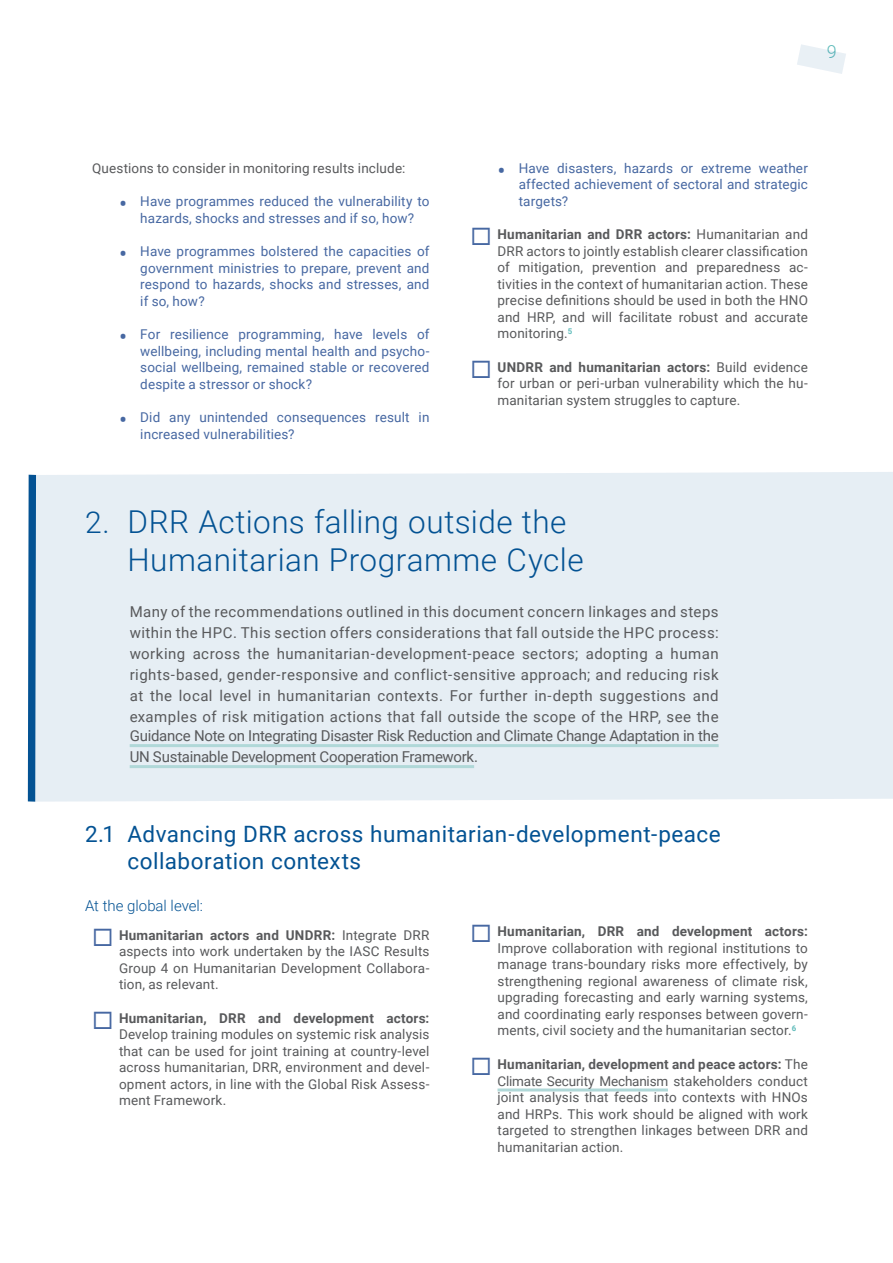
<style>
.page{position:relative;width:893px;height:1263px;background:#fff}
.page>*{position:absolute;margin:0;border:0;box-sizing:border-box;transform-origin:0 0}
.t1{font:300 31.5px/37.8px "Roboto";letter-spacing:.015em;color:#035293}
.t2{font:22.5px/27px "Roboto";letter-spacing:.02em;color:#035293}
.t3{font:300 18px "Roboto";color:#5ebbba}
.t4{font:15px/21px "Roboto";letter-spacing:-.015em;color:#58595b;text-align:justify}
.t5{font:300 15px "Roboto";color:#035293}
.t6{font:13.5px/16.5px "Roboto";letter-spacing:.01em;color:#58595b;text-align:justify}
.t7{font:13.5px/16.5px "Roboto";letter-spacing:.01em;color:#4768a2;text-align:justify}
.s1{font-size:24px}
.s2{color:#4768a2}
.s3{font-weight:700}
.s4{font-size:30px}
</style>
<div class="page">
<svg style="left:797px;top:44px;width:49px;height:30px"></svg>
<svg style="left:28px;top:475px;width:7px;height:327px;background:#0c5897"></svg>
<div style="left:35px;top:472px;width:858px;height:330px;background:#e6eef4"></div>
<hr style="left:130px;top:744px;width:589px;height:3px;background:#b0d8d8">
<hr style="left:130px;top:765px;width:344px;height:3px;background:#b0d8d8">
<hr style="left:497px;top:1088px;width:171px;height:3px;background:#b0d8d8">
<h3 class="t3" style="left:827px;top:39px;width:11px">9</h3>
<p class="t6" style="left:92px;top:159px;width:315px">Questions to consider in monitoring results include:</p>
<p class="t7" style="left:119px;top:193px;width:312px;text-align:center"><span class="s1">•</span> Have programmes reduced the vulnerability to hazards, shocks and stresses and if so, how?</p>
<p class="t7" style="left:140px;top:243px;width:291px;text-indent:-21px"><span class="s1">•</span> Have programmes bolstered the capacities of government ministries to prepare, prevent and respond to hazards, shocks and stresses, and if so, how?</p>
<p class="t7" style="left:140px;top:326px;width:291px;text-indent:-21px"><span class="s1">•</span> For resilience programming, have levels of wellbeing, including mental health and psycho&shy;social wellbeing, remained stable or recovered despite a stressor or shock?</p>
<p class="t7" style="left:140px;top:409px;width:291px;text-indent:-21px"><span class="s1">•</span> Did any unintended consequences result in increased vulnerabilities?</p>
<p class="t7" style="left:519px;top:159px;width:291px;text-indent:-21px"><span class="s1">•</span> Have disasters, hazards or extreme weather affected achievement of sectoral and strategic targets?</p>
<p class="t6" style="left:497px;top:226px;width:312px;text-indent:-27px"><span class="s2">◻</span> <span class="s3">Humanitarian and DRR actors:</span> Humanitarian and DRR actors to jointly establish clearer classification of mitigation, prevention and preparedness ac&shy;tivities in the context of humanitarian action. These precise definitions should be used in both the HNO and HRP, and will facilitate robust and accurate monitoring.<sup>5</sup></p>
<p class="t6" style="left:497px;top:358px;width:312px;text-indent:-27px"><span class="s2">◻</span> <span class="s3">UNDRR and humanitarian actors:</span> Build evidence for urban or peri-urban vulnerability which the hu&shy;manitarian system struggles to capture.</p>
<h1 class="t1" style="left:128px;top:502px;width:458px;text-indent:-43px"><span class="s4">2.</span> DRR Actions falling outside the<br>Humanitarian Programme Cycle</h1>
<p class="t4" style="left:130px;top:600px;width:590px">Many of the recommendations outlined in this document concern linkages and steps within the HPC. This section offers considerations that fall outside the HPC process: working across the humanitarian-development-peace sectors; adopting a human rights-based, gender-responsive and conflict-sensitive approach; and reducing risk at the local level in humanitarian contexts. For further in-depth suggestions and examples of risk mitigation actions that fall outside the scope of the HRP, see the</p>
<p class="t4" style="left:130px;top:725px;width:590px">Guidance Note on Integrating Disaster Risk Reduction and Climate Change Adaptation in the<br>UN Sustainable Development Cooperation Framework.</p>
<h2 class="t2" style="left:128px;top:820px;width:595px;text-indent:-43px">2.1 Advancing DRR across humanitarian-development-peace collaboration contexts</h2>
<p class="t5" style="left:85px;top:895px;width:119px">At the global level:</p>
<p class="t6" style="left:119px;top:926px;width:312px;text-indent:-27px"><span class="s2">◻</span> <span class="s3">Humanitarian actors and UNDRR:</span> Integrate DRR aspects into work undertaken by the IASC Results Group 4 on Humanitarian Development Collabora&shy;tion, as relevant.</p>
<p class="t6" style="left:119px;top:1009px;width:312px;text-indent:-27px"><span class="s2">◻</span> <span class="s3">Humanitarian, DRR and development actors:<br></span>Develop training modules on systemic risk analysis that can be used for joint training at country-level across humanitarian, DRR, environment and devel&shy;opment actors, in line with the Global Risk Assess&shy;ment Framework.</p>
<p class="t6" style="left:497px;top:923px;width:312px;text-indent:-27px"><span class="s2">◻</span> <span class="s3">Humanitarian, DRR and development actors:<br></span>Improve collaboration with regional institutions to manage trans-boundary risks more effectively, by strengthening regional awareness of climate risk, upgrading forecasting and early warning systems, and coordinating early responses between govern&shy;ments, civil society and the humanitarian sector.<sup>6</sup></p>
<p class="t6" style="left:497px;top:1055px;width:312px;text-indent:-27px"><span class="s2">◻</span> <span class="s3">Humanitarian, development and peace actors:</span> The Climate Security Mechanism stakeholders conduct joint analysis that feeds into contexts with HNOs and HRPs. This work should be aligned with work targeted to strengthen linkages between DRR and humanitarian action.</p>
</div>
